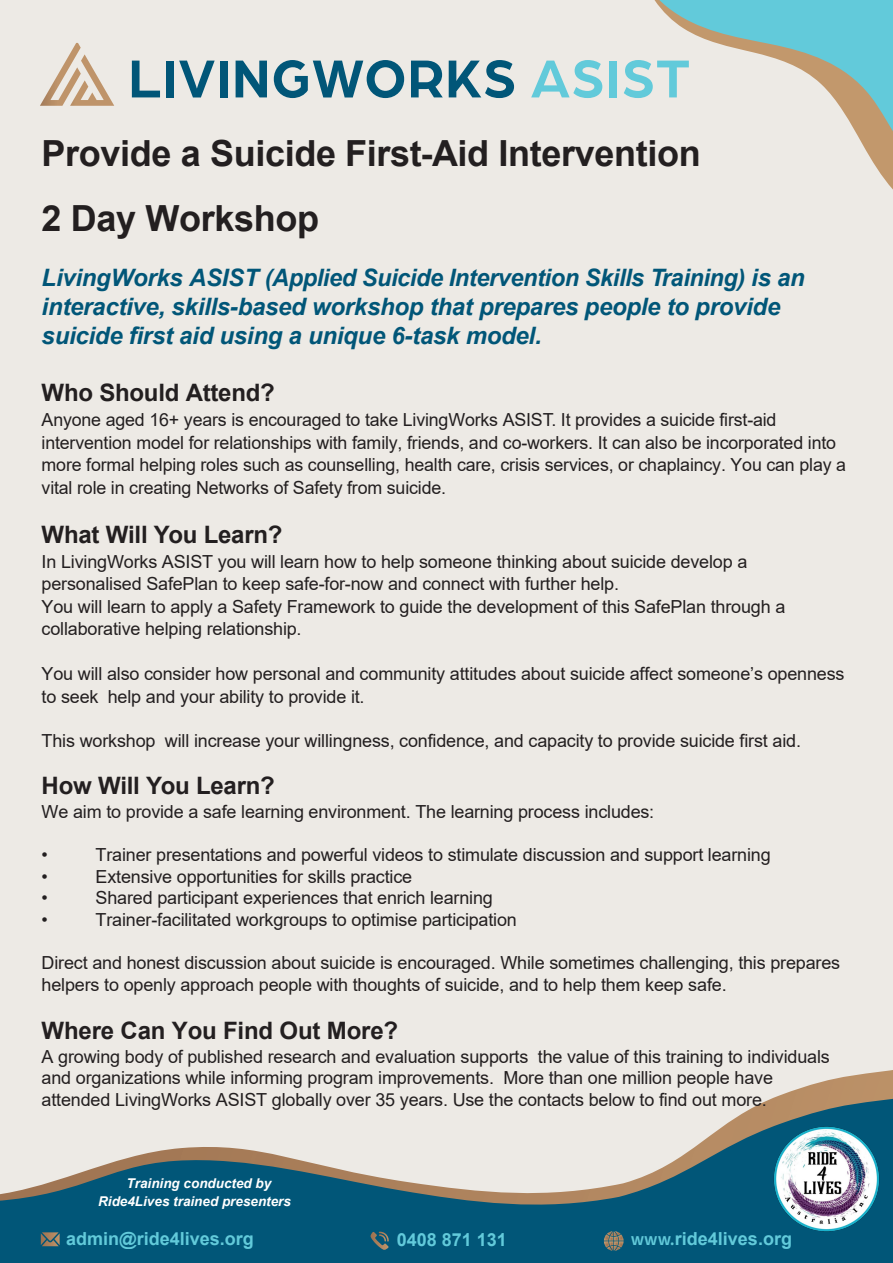
<style>
.page{position:relative;width:893px;height:1263px;background:#e9e5df}
.page>*{position:absolute;margin:0;border:0;box-sizing:border-box;transform-origin:0 0}
.Body{font:700 36px/64.9px "Arial";letter-spacing:-.01em;color:#231f20}
.Body-2{font:italic 700 24px/28.8px "Arial";letter-spacing:-.01em;color:#015678}
.Body-3{font:700 24px "Arial";letter-spacing:-.01em;color:#231f20}
.Body-4{font:700 24px "Arial";letter-spacing:-.005em;color:#231f20}
.Body-5{font:18px/22.5px "Arial";letter-spacing:-.01em;color:#231f20}
.Body-6{font:18px/21.6px "Arial";letter-spacing:-.01em;color:#231f20}
.t1{font:700 18px "Arial";color:#62cada}
.t2{font:italic 700 13.5px/18px "Arial";color:#fff}
.s1{font-family:"Source Sans Pro";font-weight:600}
</style>
<div class="page">
<svg style="left:0;top:1070px;width:893px;height:193px"></svg>
<svg style="left:371px;top:1231px;width:18px;height:19px"></svg>
<svg style="left:604px;top:1231px;width:20px;height:20px"></svg>
<svg style="left:41px;top:1232px;width:19px;height:14px"></svg>
<svg style="left:40px;top:43px;width:74px;height:63px"></svg>
<svg style="left:132px;top:61px;width:28px;height:36px"></svg>
<div style="left:166px;top:61px;width:8px;height:36px;background:#015678"></div>
<svg style="left:179px;top:61px;width:36px;height:36px"></svg>
<div style="left:220px;top:61px;width:7px;height:36px;background:#015678"></div>
<svg style="left:236px;top:61px;width:31px;height:36px"></svg>
<svg style="left:274px;top:60px;width:130px;height:38px"></svg>
<svg style="left:411px;top:61px;width:32px;height:36px"></svg>
<svg style="left:449px;top:60px;width:65px;height:38px"></svg>
<svg style="left:531px;top:60px;width:71px;height:38px"></svg>
<div style="left:609px;top:61px;width:8px;height:36px;background:#62cada"></div>
<svg style="left:624px;top:0;width:269px;height:173px"></svg>
<img style="left:770px;top:1124px;width:112px;height:110px">
<p class="Body" style="left:42px;top:121px;width:660px">Provide a Suicide First-Aid Intervention<br>2 Day Workshop</p>
<p class="Body-2" style="left:42px;top:264px;width:765px">LivingWorks ASIST (Applied Suicide Intervention Skills Training) is an interactive, skills-based workshop that prepares people to provide suicide first aid using a unique 6-task model.</p>
<p class="Body-3" style="left:42px;top:376px;width:235px">Who Should Attend?</p>
<p class="Body-5" style="left:42px;top:409px;width:806px">Anyone aged 16+ years is encouraged to take LivingWorks ASIST. It provides a suicide first-aid intervention model for relationships with family, friends, and co-workers. It can also be incorporated into more formal helping roles such as counselling, health care, crisis services, or chaplaincy. You can play a vital role in creating Networks of Safety from suicide.</p>
<p class="Body-3" style="left:42px;top:517px;width:242px">What Will You Learn?</p>
<p class="Body-5" style="left:42px;top:550px;width:745px">In LivingWorks ASIST you will learn how to help someone thinking about suicide develop a personalised SafePlan to keep safe-for-now and connect with further help.<br>You will learn to apply a Safety Framework to guide the development of this SafePlan through a collaborative helping relationship.</p>
<p class="Body-5" style="left:42px;top:663px;width:804px">You will also consider how personal and community attitudes about suicide affect someone’s openness to seek help and your ability to provide it.</p>
<p class="Body-5" style="left:42px;top:729px;width:761px">This workshop will increase your willingness, confidence, and capacity to provide suicide first aid.</p>
<p class="Body-3" style="left:42px;top:768px;width:235px">How Will You Learn?</p>
<p class="Body-5" style="left:42px;top:800px;width:614px">We aim to provide a safe learning environment. The learning process includes:</p>
<p class="Body-6" style="left:42px;top:844px;width:8px">•</p>
<p class="Body-6" style="left:96px;top:844px;width:677px">Trainer presentations and powerful videos to stimulate discussion and support learning</p>
<p class="Body-6" style="left:42px;top:865px;width:8px">•</p>
<p class="Body-6" style="left:96px;top:865px;width:318px">Extensive opportunities for skills practice</p>
<p class="Body-6" style="left:42px;top:887px;width:8px">•</p>
<p class="Body-6" style="left:96px;top:887px;width:399px">Shared participant experiences that enrich learning</p>
<p class="Body-6" style="left:42px;top:909px;width:8px">•</p>
<p class="Body-6" style="left:96px;top:909px;width:423px">Trainer-facilitated workgroups to optimise participation</p>
<p class="Body-6" style="left:42px;top:952px;width:800px">Direct and honest discussion about suicide is encouraged. While sometimes challenging, this prepares helpers to openly approach people with thoughts of suicide, and to help them keep safe.</p>
<p class="Body-4" style="left:42px;top:1013px;width:358px">Where Can You Find Out More?</p>
<p class="Body-6" style="left:42px;top:1045px;width:790px">A growing body of published research and evaluation supports the value of this training to individuals and organizations while informing program improvements. More than one million people have attended LivingWorks ASIST globally over 35 years. Use the contacts below to find out more.</p>
<p class="t2" style="left:98px;top:1175px;width:194px;text-indent:28px">Training conducted by<br>Ride4Lives trained presenters</p>
<p class="t1" style="left:66px;top:1226px;width:189px">admin@ride4lives.org</p>
<p class="t1" style="left:397px;top:1226px;width:112px">0408 871 131</p>
<p class="t1" style="left:631px;top:1226px;width:163px"><span class="s1">www.</span>ride4lives.org</p>
</div>
